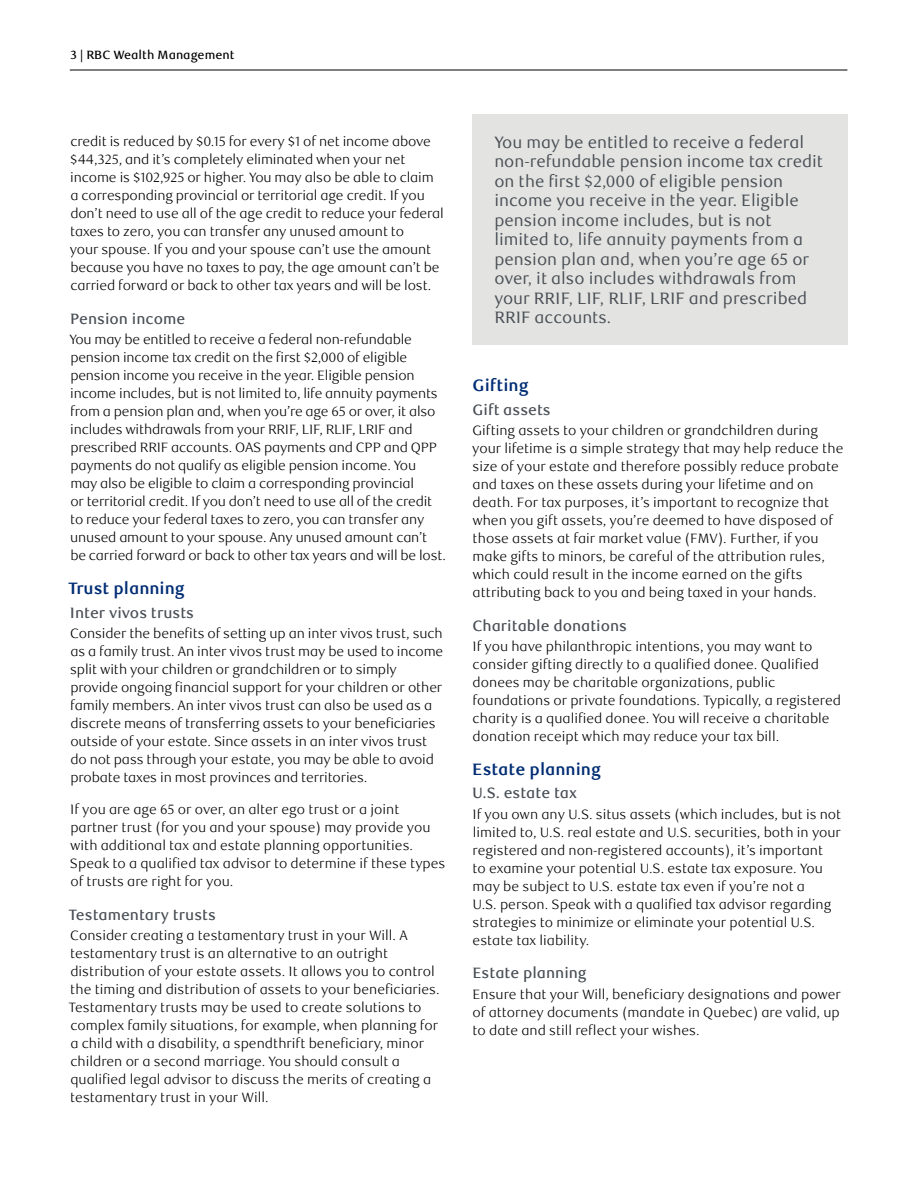
<style>
.page{position:relative;width:918px;height:1188px;background:#fff}
.page>*{position:absolute;margin:0;border:0;box-sizing:border-box;transform-origin:0 0}
.t1{font:16.5px/19.5px "RBC Text";color:#484f55}
._05_SUBHEAD_H2{font:700 16.5px "RBC Text";color:#002d74}
._06_SUBHEAD_H3{font:500 15px "RBC Text";color:#484f55}
._04_BODY-COPY_P{font:300 13.5px/18px "RBC Text";color:#000}
.t2{font:500 12px "RBC Text";color:#000}
</style>
<div class="page">
<hr style="left:70px;top:70px;width:777px;height:1px;background:#000">
<div style="left:473px;top:114px;width:375px;height:231px;background:#e3e3e1"></div>
<p class="t2" style="left:71px;top:47px;width:165px">3 | RBC Wealth Management</p>
<p class="_04_BODY-COPY_P" style="left:70px;top:133px;width:376px">credit is reduced by $0.15 for every $1 of net income above $44,325, and it’s completely eliminated when your net income is $102,925 or higher. You may also be able to claim a corresponding provincial or territorial age credit. If you don’t need to use all of the age credit to reduce your federal taxes to zero, you can transfer any unused amount to<br>your spouse. If you and your spouse can’t use the amount because you have no taxes to pay, the age amount can’t be carried forward or back to other tax years and will be lost.</p>
<h3 class="_06_SUBHEAD_H3" style="left:70px;top:310px;width:117px">Pension income</h3>
<p class="_04_BODY-COPY_P" style="left:69px;top:331px;width:378px">You may be entitled to receive a federal non-refundable pension income tax credit on the first $2,000 of eligible pension income you receive in the year. Eligible pension income includes, but is not limited to, life annuity payments from a pension plan and, when you’re age 65 or over, it also includes withdrawals from your RRIF, LIF, RLIF, LRIF and prescribed RRIF accounts. OAS payments and CPP and QPP payments do not qualify as eligible pension income. You<br>may also be eligible to claim a corresponding provincial<br>or territorial credit. If you don’t need to use all of the credit to reduce your federal taxes to zero, you can transfer any unused amount to your spouse. Any unused amount can’t<br>be carried forward or back to other tax years and will be lost.</p>
<h2 class="_05_SUBHEAD_H2" style="left:68px;top:578px;width:118px">Trust planning</h2>
<h3 class="_06_SUBHEAD_H3" style="left:70px;top:604px;width:126px">Inter vivos trusts</h3>
<p class="_04_BODY-COPY_P" style="left:70px;top:625px;width:375px">Consider the benefits of setting up an inter vivos trust, such as a family trust. An inter vivos trust may be used to income split with your children or grandchildren or to simply provide ongoing financial support for your children or other family members. An inter vivos trust can also be used as a discrete means of transferring assets to your beneficiaries outside of your estate. Since assets in an inter vivos trust do not pass through your estate, you may be able to avoid probate taxes in most provinces and territories.</p>
<p class="_04_BODY-COPY_P" style="left:70px;top:801px;width:377px">If you are age 65 or over, an alter ego trust or a joint partner trust (for you and your spouse) may provide you with additional tax and estate planning opportunities.<br>Speak to a qualified tax advisor to determine if these types of trusts are right for you.</p>
<h3 class="_06_SUBHEAD_H3" style="left:69px;top:906px;width:149px">Testamentary trusts</h3>
<p class="_04_BODY-COPY_P" style="left:69px;top:927px;width:373px">Consider creating a testamentary trust in your Will. A testamentary trust is an alternative to an outright distribution of your estate assets. It allows you to control the timing and distribution of assets to your beneficiaries.<br>Testamentary trusts may be used to create solutions to complex family situations, for example, when planning for a child with a disability, a spendthrift beneficiary, minor children or a second marriage. You should consult a qualified legal advisor to discuss the merits of creating a testamentary trust in your Will.</p>
<p class="t1" style="left:494px;top:133px;width:330px">You may be entitled to receive a federal non-refundable pension income tax credit on the first $2,000 of eligible pension income you receive in the year. Eligible pension income includes, but is not limited to, life annuity payments from a pension plan and, when you’re age 65 or over, it also includes withdrawals from your RRIF, LIF, RLIF, LRIF and prescribed RRIF accounts.</p>
<h2 class="_05_SUBHEAD_H2" style="left:472px;top:375px;width:58px">Gifting</h2>
<h3 class="_06_SUBHEAD_H3" style="left:472px;top:401px;width:80px">Gift assets</h3>
<p class="_04_BODY-COPY_P" style="left:472px;top:422px;width:373px">Gifting assets to your children or grandchildren during your lifetime is a simple strategy that may help reduce the size of your estate and therefore possibly reduce probate and taxes on these assets during your lifetime and on death. For tax purposes, it’s important to recognize that when you gift assets, you’re deemed to have disposed of those assets at fair market value (FMV). Further, if you make gifts to minors, be careful of the attribution rules, which could result in the income earned on the gifts attributing back to you and being taxed in your hands.</p>
<h3 class="_06_SUBHEAD_H3" style="left:472px;top:617px;width:156px">Charitable donations</h3>
<p class="_04_BODY-COPY_P" style="left:473px;top:638px;width:370px">If you have philanthropic intentions, you may want to consider gifting directly to a qualified donee. Qualified donees may be charitable organizations, public foundations or private foundations. Typically, a registered charity is a qualified donee. You will receive a charitable donation receipt which may reduce your tax bill.</p>
<h2 class="_05_SUBHEAD_H2" style="left:472px;top:759px;width:130px">Estate planning</h2>
<h3 class="_06_SUBHEAD_H3" style="left:472px;top:784px;width:106px">U.S. estate tax</h3>
<p class="_04_BODY-COPY_P" style="left:472px;top:805px;width:370px">If you own any U.S. situs assets (which includes, but is not limited to, U.S. real estate and U.S. securities, both in your registered and non-registered accounts), it’s important<br>to examine your potential U.S. estate tax exposure. You may be subject to U.S. estate tax even if you’re not a<br>U.S. person. Speak with a qualified tax advisor regarding strategies to minimize or eliminate your potential U.S. estate tax liability.</p>
<h3 class="_06_SUBHEAD_H3" style="left:472px;top:964px;width:116px">Estate planning</h3>
<p class="_04_BODY-COPY_P" style="left:473px;top:985px;width:370px;text-align:justify">Ensure that your Will, beneficiary designations and power of attorney documents (mandate in Quebec) are valid, up to date and still reflect your wishes.</p>
</div>
